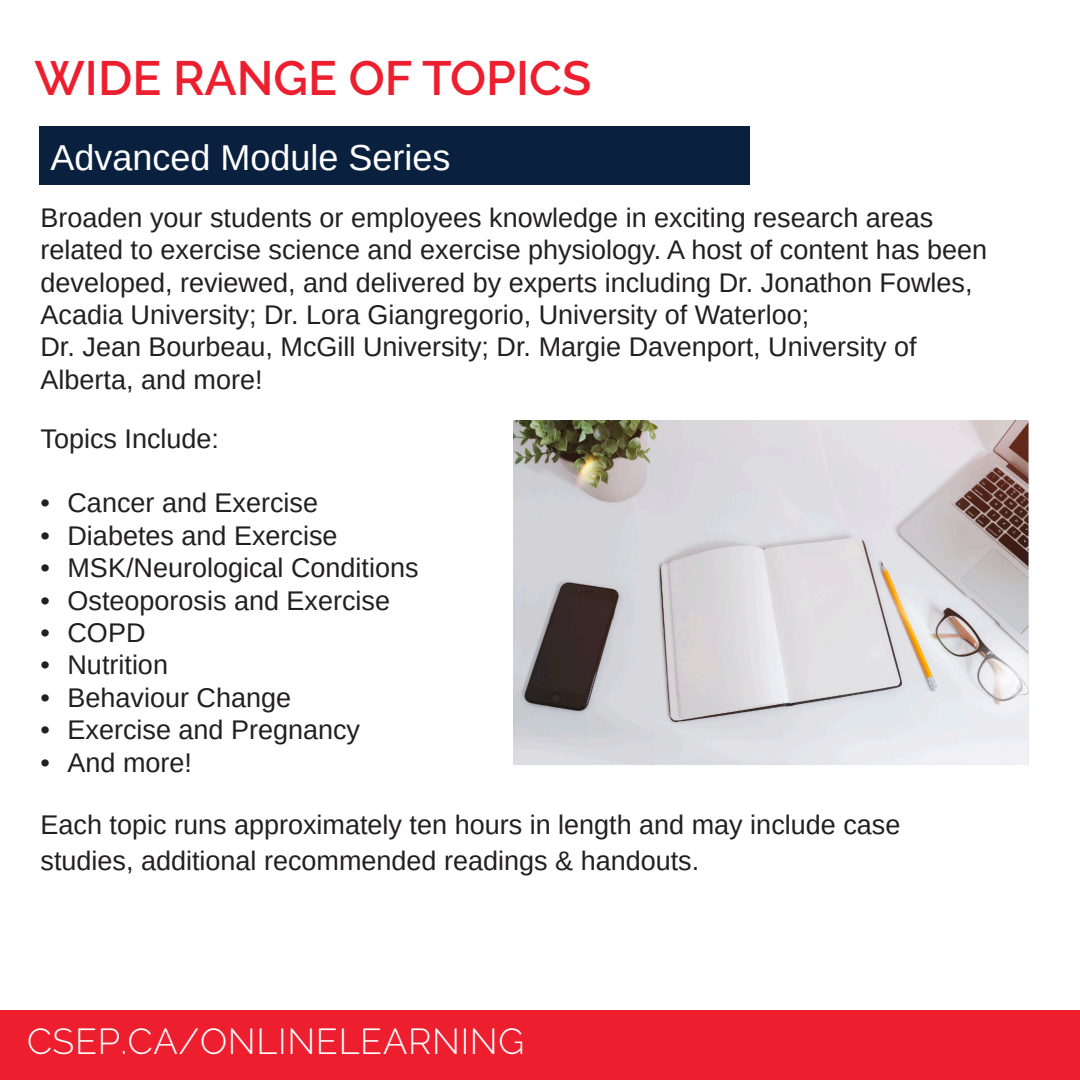
<style>
.page{position:relative;width:1080px;height:1080px;background:#fff}
.page>*{position:absolute;margin:0;border:0;box-sizing:border-box;transform-origin:0 0}
.t1{font:600 48px "Raleway";color:#ed1f2f}
.t2{font:300 36px "Raleway";letter-spacing:.02em;color:#fff}
.t3{font:36px "Arimo";color:#fff}
.t4{font:27px/32.4px "Arimo";color:#231f20}
</style>
<div class="page">
<div style="left:0;top:1011px;width:1080px;height:69px;background:#ed1f2f"></div>
<div style="left:39px;top:126px;width:711px;height:59px;background:#0a203f"></div>
<img style="left:514px;top:420px;width:515px;height:345px">
<p class="t1" style="left:34px;top:50px;width:558px">WIDE RANGE OF TOPICS</p>
<p class="t3" style="left:50px;top:134px;width:402px">Advanced Module Series</p>
<p class="t4" style="left:40px;top:201px;width:894px">Broaden your students or employees knowledge in exciting research areas</p>
<p class="t4" style="left:40px;top:234px;width:948px">related to exercise science and exercise physiology. A host of content has been developed, reviewed, and delivered by experts including Dr. Jonathon Fowles,<br>Acadia University; Dr. Lora Giangregorio, University of Waterloo;</p>
<p class="t4" style="left:40px;top:331px;width:878px">Dr. Jean Bourbeau, McGill University; Dr. Margie Davenport, University of</p>
<p class="t4" style="left:40px;top:363px;width:224px">Alberta, and more!</p>
<p class="t4" style="left:40px;top:422px;width:180px">Topics Include:</p>
<p class="t4" style="left:40px;top:487px;width:279px">• Cancer and Exercise</p>
<p class="t4" style="left:40px;top:519px;width:299px">• Diabetes and Exercise</p>
<p class="t4" style="left:40px;top:552px;width:380px">• MSK/Neurological Conditions</p>
<p class="t4" style="left:40px;top:584px;width:351px">• Osteoporosis and Exercise</p>
<p class="t4" style="left:40px;top:617px;width:107px">• COPD</p>
<p class="t4" style="left:40px;top:649px;width:129px">• Nutrition</p>
<p class="t4" style="left:40px;top:681px;width:252px">• Behaviour Change</p>
<p class="t4" style="left:40px;top:714px;width:321px">• Exercise and Pregnancy</p>
<p class="t4" style="left:40px;top:746px;width:153px">• And more!</p>
<p class="t4" style="left:40px;top:807px;width:861px;line-height:36px">Each topic runs approximately ten hours in length and may include case studies, additional recommended readings &amp; handouts.</p>
<p class="t2" style="left:27px;top:1021px;width:499px">CSEP.CA/ONLINELEARNING</p>
</div>
